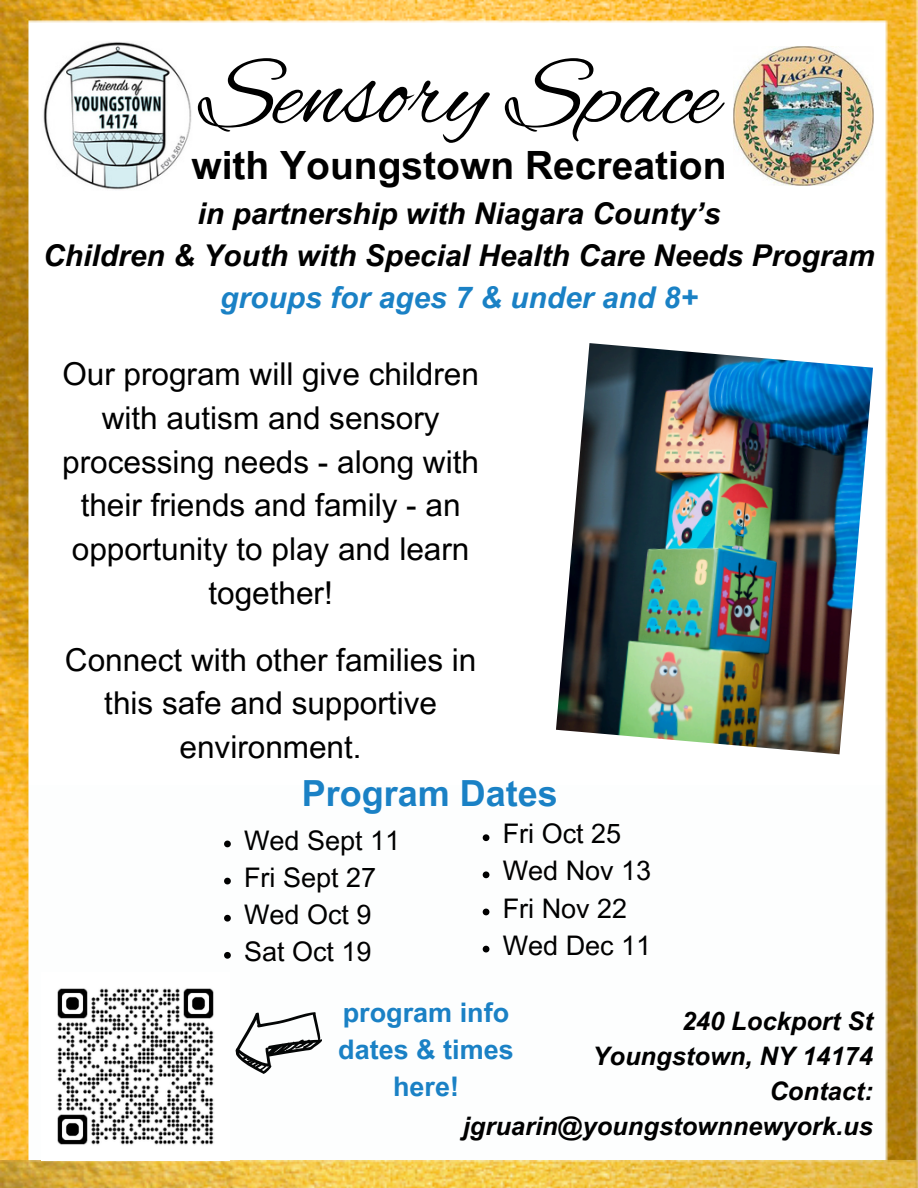
<style>
.page{position:relative;width:918px;height:1188px;background:#fff}
.page>*{position:absolute;margin:0;border:0;box-sizing:border-box;transform-origin:0 0}
.t1{font:102px "Alex Brush";color:#000}
.t2{font:700 39px "Arial MT Pro";color:#000}
.t3{font:700 36px "Arial MT Pro";color:#1a81c5}
.t4{font:31.5px/43.8px "Arial MT Pro";color:#000;text-align:center}
.t5{font:italic 700 30px/41.7px "Arial MT Pro";color:#000;text-align:center}
.t6{font:27px "Arial MT Pro";color:#000}
.t7{font:700 27px/37.2px "Arial MT Pro";color:#1a81c5;text-align:center}
.t8{font:italic 700 25.5px/34.8px "Arial MT Pro";color:#000;text-align:right}
.s1{color:#1a81c5}
</style>
<div class="page">
<img style="left:0;top:0;width:918px;height:1160px">
<svg style="left:224px;top:841px;width:7px;height:6px"></svg>
<svg style="left:224px;top:878px;width:7px;height:6px"></svg>
<svg style="left:224px;top:915px;width:7px;height:7px"></svg>
<svg style="left:224px;top:952px;width:7px;height:7px"></svg>
<img style="left:0;top:1160px;width:918px;height:28px">
<img style="left:41px;top:972px;width:188px;height:188px">
<svg style="left:229px;top:1002px;width:97px;height:76px"></svg>
<svg style="left:483px;top:834px;width:6px;height:7px"></svg>
<svg style="left:483px;top:871px;width:6px;height:7px"></svg>
<svg style="left:483px;top:909px;width:6px;height:6px"></svg>
<svg style="left:483px;top:946px;width:6px;height:6px"></svg>
<p class="t1" style="left:200px;top:38px;width:520px">Sensory Space</p>
<p class="t2" style="left:191px;top:151px;width:537px">with Youngstown Recreation</p>
<p class="t5" style="left:43px;top:197px;width:833px">in partnership with Niagara County’s<br>Children &amp; Youth with Special Health Care Needs Program <span class="s1">groups for ages 7 &amp; under and 8+</span></p>
<h2 class="t4" style="left:62px;top:356px;width:418px">Our program will give children with autism and sensory processing needs - along with their friends and family - an opportunity to play and learn together!</h2>
<h2 class="t4" style="left:65px;top:642px;width:413px">Connect with other families in this safe and supportive environment.</h2>
<h3 class="t3" style="left:302px;top:780px;width:258px">Program Dates</h3>
<p class="t6" style="left:244px;top:830px;width:158px">Wed Sept 11</p>
<p class="t6" style="left:244px;top:867px;width:134px">Fri Sept 27</p>
<p class="t6" style="left:244px;top:904px;width:129px">Wed Oct 9</p>
<p class="t6" style="left:244px;top:941px;width:129px">Sat Oct 19</p>
<p class="t6" style="left:503px;top:824px;width:120px">Fri Oct 25</p>
<p class="t6" style="left:503px;top:861px;width:150px">Wed Nov 13</p>
<p class="t6" style="left:503px;top:898px;width:126px">Fri Nov 22</p>
<p class="t6" style="left:503px;top:935px;width:150px">Wed Dec 11</p>
<h3 class="t7" style="left:338px;top:997px;width:177px">program info dates &amp; times here!</h3>
<p class="t8" style="left:463px;top:1007px;width:412px">240 Lockport St<br>Youngstown, NY 14174<br>Contact: jgruarin@youngstownnewyork.us</p>
</div>
